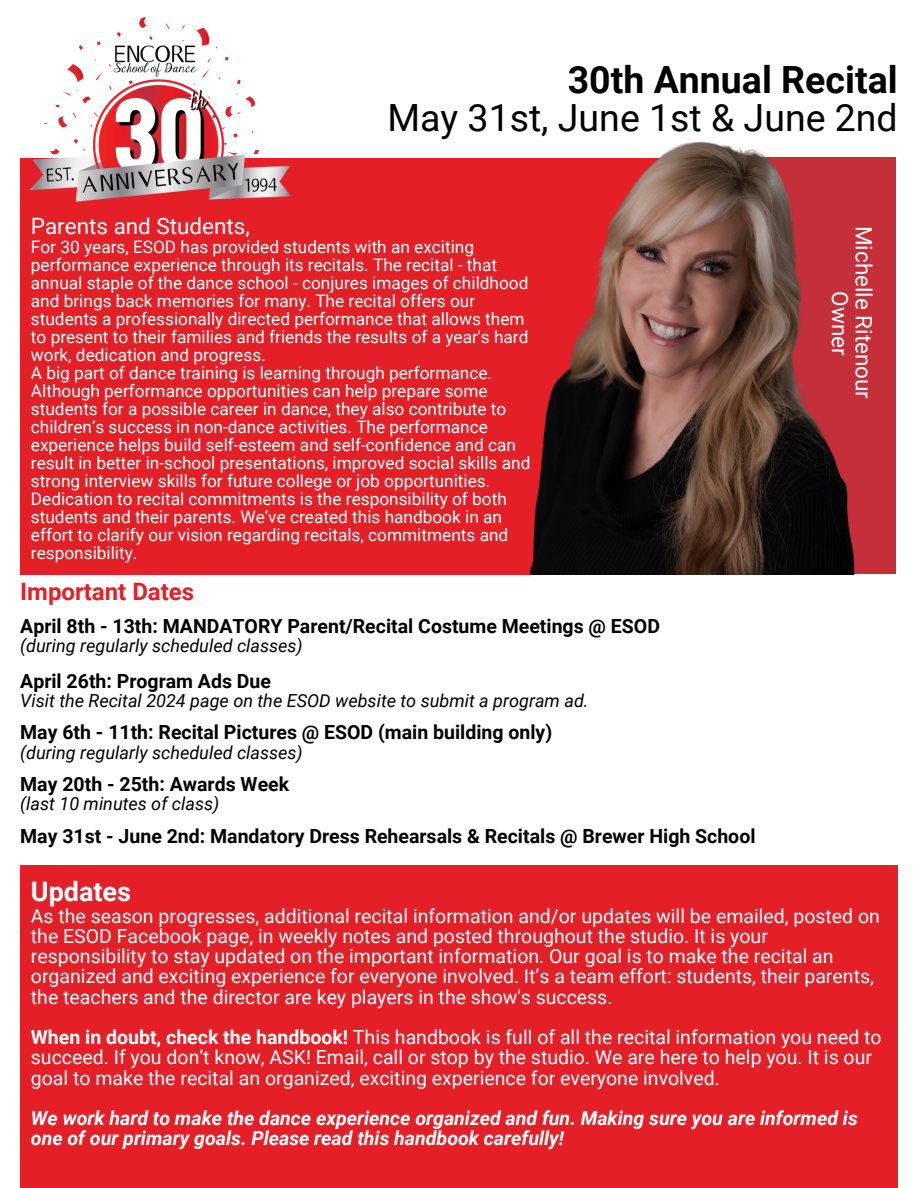
<style>
.page{position:relative;width:918px;height:1188px;background:#fff}
.page>*{position:absolute;margin:0;border:0;box-sizing:border-box;transform-origin:0 0}
.t1{font:37.5px/38.2px "Roboto";color:#000;text-align:right}
.t2{font:700 27px "Roboto";color:#fff}
.t3{font:700 24px "Roboto";color:#e41f27}
.t4{font:22.5px/23.7px "Roboto";color:#fff}
.t5{font:19.5px/20.2px "Roboto";color:#fff}
.t6{font:700 19.5px "Roboto";color:#000}
.t7{font:italic 700 19.5px/20.2px "Roboto";color:#fff}
.t8{font:italic 18px "Roboto";color:#000}
.t9{font:17.25px/18px "Roboto";color:#fff}
.s1{font-weight:700}
</style>
<div class="page">
<div style="left:20px;top:158px;width:658px;height:417px;background:#e41f27"></div>
<div style="left:679px;top:158px;width:217px;height:416px;background:#c42f3a"></div>
<div style="left:20px;top:865px;width:878px;height:323px;background:#e41f27"></div>
<img style="left:30px;top:16px;width:261px;height:186px">
<img style="left:529px;top:141px;width:330px;height:434px">
<h4 class="t1" style="left:387px;top:61px;width:512px"><span class="s1">30th Annual Recital<br></span>May 31st, June 1st &amp; June 2nd</h4>
<p class="t4" style="left:31px;top:214px;width:220px">Parents and Students,</p>
<p class="t9" style="left:31px;top:238px;width:499px">For 30 years, ESOD has provided students with an exciting performance experience through its recitals. The recital - that annual staple of the dance school - conjures images of childhood and brings back memories for many. The recital offers our students a professionally directed performance that allows them to present to their families and friends the results of a year's hard work, dedication and progress.</p>
<p class="t9" style="left:31px;top:364px;width:501px">A big part of dance training is learning through performance.<br>Although performance opportunities can help prepare some students for a possible career in dance, they also contribute to children’s success in non-dance activities. The performance experience helps build self-esteem and self-confidence and can result in better in-school presentations, improved social skills and strong interview skills for future college or job opportunities.</p>
<p class="t9" style="left:31px;top:490px;width:479px">Dedication to recital commitments is the responsibility of both students and their parents. We’ve created this handbook in an effort to clarify our vision regarding recitals, commitments and responsibility.</p>
<p class="t4" style="left:875px;top:291px;width:109px;text-indent:-65px;rotate:90deg">Michelle Ritenour<br>Owner</p>
<h3 class="t3" style="left:20px;top:578px;width:175px">Important Dates</h3>
<h2 class="t6" style="left:20px;top:615px;width:641px">April 8th - 13th: MANDATORY Parent/Recital Costume Meetings @ ESOD</h2>
<h2 class="t8" style="left:20px;top:635px;width:284px">(during regularly scheduled classes)</h2>
<h5 class="t6" style="left:20px;top:670px;width:252px">April 26th: Program Ads Due</h5>
<h5 class="t8" style="left:20px;top:690px;width:570px">Visit the Recital 2024 page on the ESOD website to submit a program ad.</h5>
<h5 class="t6" style="left:20px;top:721px;width:534px">May 6th - 11th: Recital Pictures @ ESOD (main building only)</h5>
<h5 class="t8" style="left:20px;top:742px;width:284px">(during regularly scheduled classes)</h5>
<h5 class="t6" style="left:20px;top:773px;width:270px">May 20th - 25th: Awards Week</h5>
<h5 class="t8" style="left:20px;top:794px;width:201px">(last 10 minutes of class)</h5>
<h5 class="t6" style="left:20px;top:825px;width:737px">May 31st - June 2nd: Mandatory Dress Rehearsals &amp; Recitals @ Brewer High School</h5>
<h4 class="t2" style="left:31px;top:876px;width:102px">Updates</h4>
<h4 class="t5" style="left:31px;top:906px;width:851px">As the season progresses, additional recital information and/or updates will be emailed, posted on the ESOD Facebook page, in weekly notes and posted throughout the studio. It is your responsibility to stay updated on the important information. Our goal is to make the recital an organized and exciting experience for everyone involved. It’s a team effort: students, their parents, the teachers and the director are key players in the show's success.</h4>
<h5 class="t5" style="left:31px;top:1027px;width:852px"><span class="s1">When in doubt, check the handbook!</span> This handbook is full of all the recital information you need to succeed. If you don’t know, ASK! Email, call or stop by the studio. We are here to help you. It is our goal to make the recital an organized, exciting experience for everyone involved.</h5>
<h5 class="t7" style="left:31px;top:1108px;width:828px">We work hard to make the dance experience organized and fun. Making sure you are informed is one of our primary goals. Please read this handbook carefully!</h5>
</div>
